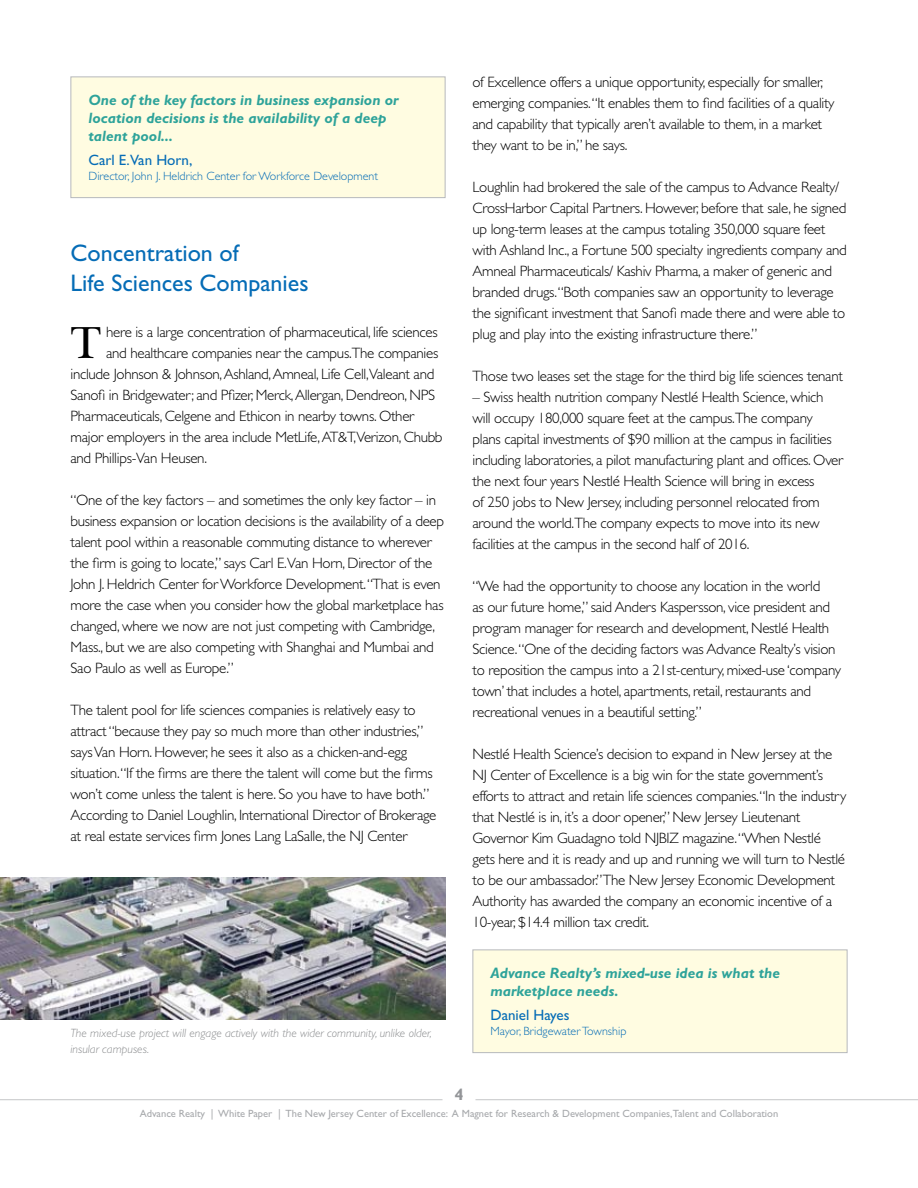
<style>
.page{position:relative;width:918px;height:1188px;background:#fff}
.page>*{position:absolute;margin:0;border:0;box-sizing:border-box;transform-origin:0 0}
.t1{font:46.8px "New Baskerville Std";color:#000}
.t2{font:24px/30px "Gill Sans Std";color:#056cb6}
.t3{font:700 16.5px "Gill Sans Std";color:#939598}
.t4{font:300 15px/21px "Gill Sans Std";letter-spacing:-.02em;color:#000}
.t5{font:italic 700 15px/18.1px "Gill Sans Std";color:#2ea39a}
.t6{font:15px "Gill Sans Std";color:#056cb6}
.t7{font:italic 300 12px/16.5px "Gill Sans Std";color:#8a8c8e}
.t8{font:300 12px "Gill Sans Std";color:#056cb6}
.t9{font:10.5px "Gill Sans Std";color:#a7a9ac}
</style>
<div class="page">
<img style="left:0;top:878px;width:446px;height:141px">
<div style="left:70px;top:76px;width:376px;height:122px;background:#fffce1;border:1px solid #b7b9bc"></div>
<div style="left:472px;top:950px;width:376px;height:103px;background:#fffce1;border:1px solid #b7b9bc"></div>
<hr style="left:0;top:1099px;width:443px;height:1px;background:#cbccce">
<hr style="left:476px;top:1099px;width:442px;height:1px;background:#cbccce">
<p class="t5" style="left:88px;top:91px;width:312px">One of the key factors in business expansion or location decisions is the availability of a deep talent pool...</p>
<p class="t6" style="left:88px;top:152px;width:105px">Carl E.Van Horn,</p>
<p class="t8" style="left:88px;top:169px;width:291px">Director, John J. Heldrich Center for Workforce Development</p>
<h2 class="t2" style="left:70px;top:238px;width:240px">Concentration of<br>Life Sciences Companies</h2>
<h1 class="t1" style="left:70px;top:316px;width:32px">T</h1>
<p class="t4" style="left:106px;top:322px;width:333px">here is a large concentration of pharmaceutical, life sciences</p>
<p class="t4" style="left:106px;top:343px;width:334px">and healthcare companies near the campus.The companies</p>
<p class="t4" style="left:71px;top:364px;width:365px">include Johnson &amp; Johnson, Ashland, Amneal, Life Cell,Valeant and</p>
<p class="t4" style="left:71px;top:385px;width:366px">Sanofi in Bridgewater; and Pfizer, Merck, Allergan, Dendreon, NPS</p>
<p class="t4" style="left:71px;top:406px;width:345px">Pharmaceuticals, Celgene and Ethicon in nearby towns. Other</p>
<p class="t4" style="left:71px;top:427px;width:374px">major employers in the area include MetLife, AT&amp;T,Verizon, Chubb</p>
<p class="t4" style="left:71px;top:448px;width:138px">and Phillips-Van Heusen.</p>
<p class="t4" style="left:71px;top:490px;width:375px">“One of the key factors – and sometimes the only key factor – in business expansion or location decisions is the availability of a deep talent pool within a reasonable commuting distance to wherever the firm is going to locate,” says Carl E.Van Horn, Director of the John J. Heldrich Center for Workforce Development.“That is even more the case when you consider how the global marketplace has changed, where we now are not just competing with Cambridge, Mass., but we are also competing with Shanghai and Mumbai and Sao Paulo as well as Europe.”</p>
<p class="t4" style="left:71px;top:700px;width:367px">The talent pool for life sciences companies is relatively easy to attract “because they pay so much more than other industries,” says Van Horn. However, he sees it also as a chicken-and-egg situation.“If the firms are there the talent will come but the firms won’t come unless the talent is here. So you have to have both.” According to Daniel Loughlin, International Director of Brokerage at real estate services firm Jones Lang LaSalle, the NJ Center</p>
<p class="t7" style="left:70px;top:1024px;width:363px">The mixed-use project will engage actively with the wider community, unlike older, insular campuses.</p>
<p class="t4" style="left:473px;top:71px;width:364px">of Excellence offers a unique opportunity, especially for smaller, emerging companies.“It enables them to find facilities of a quality and capability that typically aren’t available to them, in a market they want to be in,” he says.</p>
<p class="t4" style="left:473px;top:176px;width:376px">Loughlin had brokered the sale of the campus to Advance Realty/ CrossHarbor Capital Partners. However, before that sale, he signed up long-term leases at the campus totaling 350,000 square feet with Ashland Inc., a Fortune 500 specialty ingredients company and Amneal Pharmaceuticals/ Kashiv Pharma, a maker of generic and branded drugs.“Both companies saw an opportunity to leverage the significant investment that Sanofi made there and were able to plug and play into the existing infrastructure there.”</p>
<p class="t4" style="left:473px;top:365px;width:372px">Those two leases set the stage for the third big life sciences tenant</p>
<p class="t4" style="left:473px;top:386px;width:372px">– Swiss health nutrition company Nestlé Health Science, which will occupy 180,000 square feet at the campus.The company plans capital investments of $90 million at the campus in facilities including laboratories, a pilot manufacturing plant and offices. Over the next four years Nestlé Health Science will bring in excess<br>of 250 jobs to New Jersey, including personnel relocated from around the world.The company expects to move into its new facilities at the campus in the second half of 2016.</p>
<p class="t4" style="left:473px;top:575px;width:370px">“We had the opportunity to choose any location in the world<br>as our future home,” said Anders Kaspersson, vice president and program manager for research and development, Nestlé Health Science.“One of the deciding factors was Advance Realty’s vision to reposition the campus into a 21st-century, mixed-use ‘company town’ that includes a hotel, apartments, retail, restaurants and recreational venues in a beautiful setting.”</p>
<p class="t4" style="left:473px;top:743px;width:375px">Nestlé Health Science’s decision to expand in New Jersey at the NJ Center of Excellence is a big win for the state government’s efforts to attract and retain life sciences companies.“In the industry that Nestlé is in, it’s a door opener,” New Jersey Lieutenant Governor Kim Guadagno told NJBIZ magazine.“When Nestlé gets here and it is ready and up and running we will turn to Nestlé to be our ambassador.” The New Jersey Economic Development Authority has awarded the company an economic incentive of a 10-year, $14.4 million tax credit.</p>
<p class="t5" style="left:490px;top:964px;width:291px">Advance Realty’s mixed-use idea is what the marketplace needs.</p>
<p class="t6" style="left:490px;top:1007px;width:81px">Daniel Hayes</p>
<p class="t8" style="left:490px;top:1024px;width:137px">Mayor, Bridgewater Township</p>
<p class="t3" style="left:454px;top:1085px;width:11px">4</p>
<p class="t9" style="left:140px;top:1107px;width:640px">Advance Realty | White Paper | The New Jersey Center of Excellence: A Magnet for Research &amp; Development Companies,Talent and Collaboration</p>
</div>
